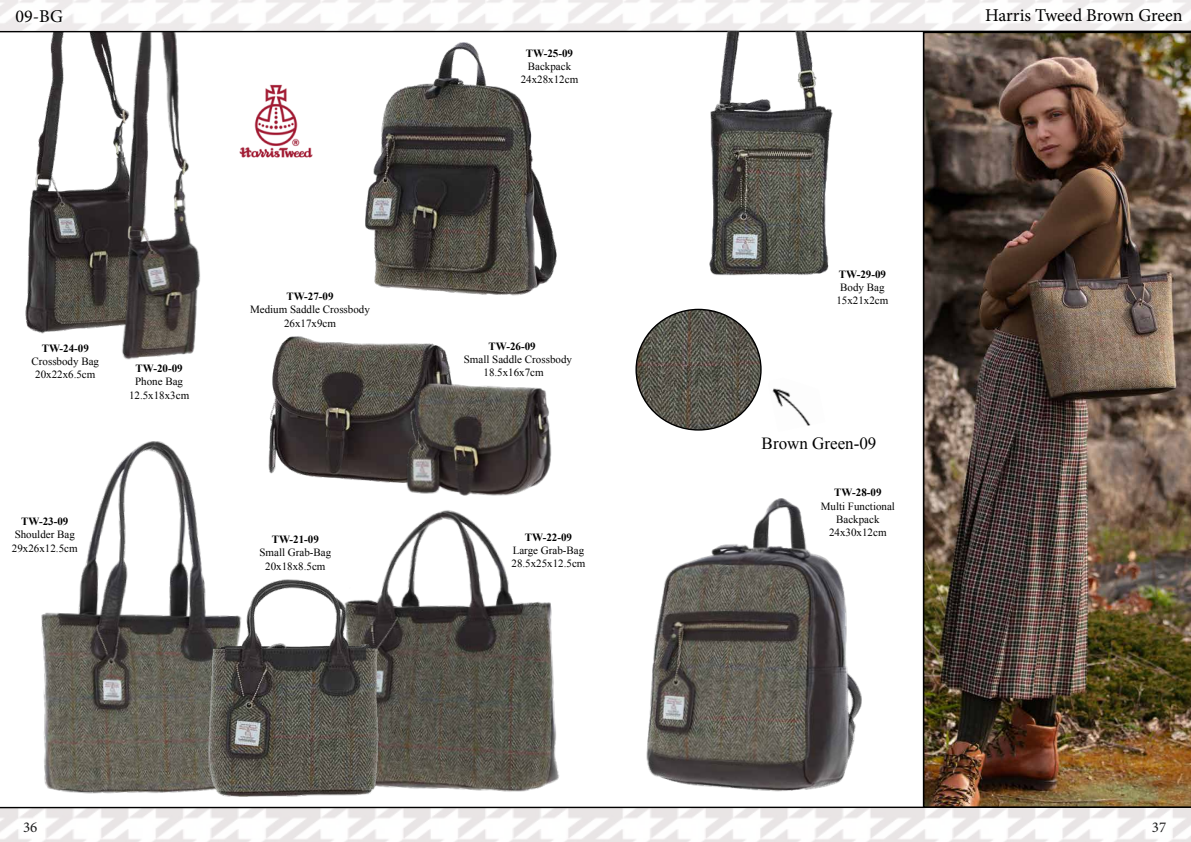
<style>
.page{position:relative;width:1191px;height:842px;background:#fff}
.page>*{position:absolute;margin:0;border:0;box-sizing:border-box;transform-origin:0 0}
.t1{font:18px "Minion Pro";letter-spacing:-.005em;color:#000}
.t2{font:17px "Times New Roman";color:#000}
.t3{font:15px "Minion Pro";color:#000}
.t4{font:11px/13.2px "Times New Roman";color:#000;text-align:center}
.t5{font:700 11px "Times New Roman";color:#000}
</style>
<div class="page">
<img style="left:385px;top:510px;width:174px;height:282px">
<img style="left:41px;top:441px;width:159px;height:353px">
<img style="left:194px;top:547px;width:191px;height:250px">
<img style="left:268px;top:336px;width:119px;height:147px">
<img style="left:387px;top:343px;width:165px;height:153px">
<img style="left:365px;top:43px;width:192px;height:253px">
<img style="left:25px;top:33px;width:80px;height:301px">
<img style="left:105px;top:33px;width:96px;height:327px">
<img style="left:0;top:809px;width:1191px;height:33px">
<svg style="left:0;top:806px;width:1191px;height:3px;background:#8a8989"></svg>
<svg style="left:0;top:30px;width:1191px;height:3px;background:#737272"></svg>
<img style="left:239px;top:84px;width:74px;height:74px">
<img style="left:923px;top:32px;width:268px;height:776px">
<img style="left:689px;top:32px;width:161px;height:244px">
<img style="left:646px;top:498px;width:216px;height:294px">
<img style="left:637px;top:309px;width:124px;height:121px">
<img style="left:772px;top:388px;width:39px;height:38px">
<h1 class="t1" style="left:15px;top:5px;width:49px">09-BG</h1>
<p class="t5" style="left:42px;top:340px;width:49px">TW-24-09</p>
<p class="t4" style="left:32px;top:354px;width:69px">Crossbody Bag<br>20x22x6.5cm</p>
<p class="t5" style="left:135px;top:361px;width:49px">TW-20-09</p>
<p class="t4" style="left:129px;top:375px;width:62px">Phone Bag<br>12.5x18x3cm</p>
<p class="t5" style="left:286px;top:289px;width:49px">TW-27-09</p>
<p class="t4" style="left:250px;top:303px;width:121px">Medium Saddle Crossbody<br>26x17x9cm</p>
<p class="t5" style="left:21px;top:514px;width:49px">TW-23-09</p>
<p class="t4" style="left:12px;top:528px;width:67px;text-align:left">Shoulder Bag<br>29x26x12.5cm</p>
<p class="t5" style="left:272px;top:532px;width:49px">TW-21-09</p>
<p class="t4" style="left:259px;top:546px;width:73px">Small Grab-Bag<br>20x18x8.5cm</p>
<p class="t5" style="left:526px;top:46px;width:49px">TW-25-09</p>
<p class="t4" style="left:521px;top:60px;width:59px">Backpack<br>24x28x12cm</p>
<p class="t5" style="left:488px;top:338px;width:49px">TW-26-09</p>
<p class="t4" style="left:483px;top:352px;width:90px;text-align:left;text-indent:-20px">Small Saddle Crossbody<br>18.5x16x7cm</p>
<p class="t5" style="left:525px;top:529px;width:49px">TW-22-09</p>
<p class="t4" style="left:511px;top:543px;width:75px;text-align:left">Large Grab-Bag<br>28.5x25x12.5cm</p>
<h1 class="t1" style="left:985px;top:4px;width:199px">Harris Tweed Brown Green</h1>
<p class="t5" style="left:838px;top:266px;width:49px">TW-29-09</p>
<p class="t4" style="left:836px;top:280px;width:53px">Body Bag<br>15x21x2cm</p>
<h2 class="t2" style="left:761px;top:431px;width:116px">Brown Green-09</h2>
<p class="t5" style="left:834px;top:485px;width:49px">TW-28-09</p>
<p class="t4" style="left:820px;top:499px;width:76px">Multi Functional<br>Backpack<br>24x30x12cm</p>
<h3 class="t3" style="left:23px;top:817px;width:16px">36</h3>
<h3 class="t3" style="left:1151px;top:817px;width:16px">37</h3>
</div>
